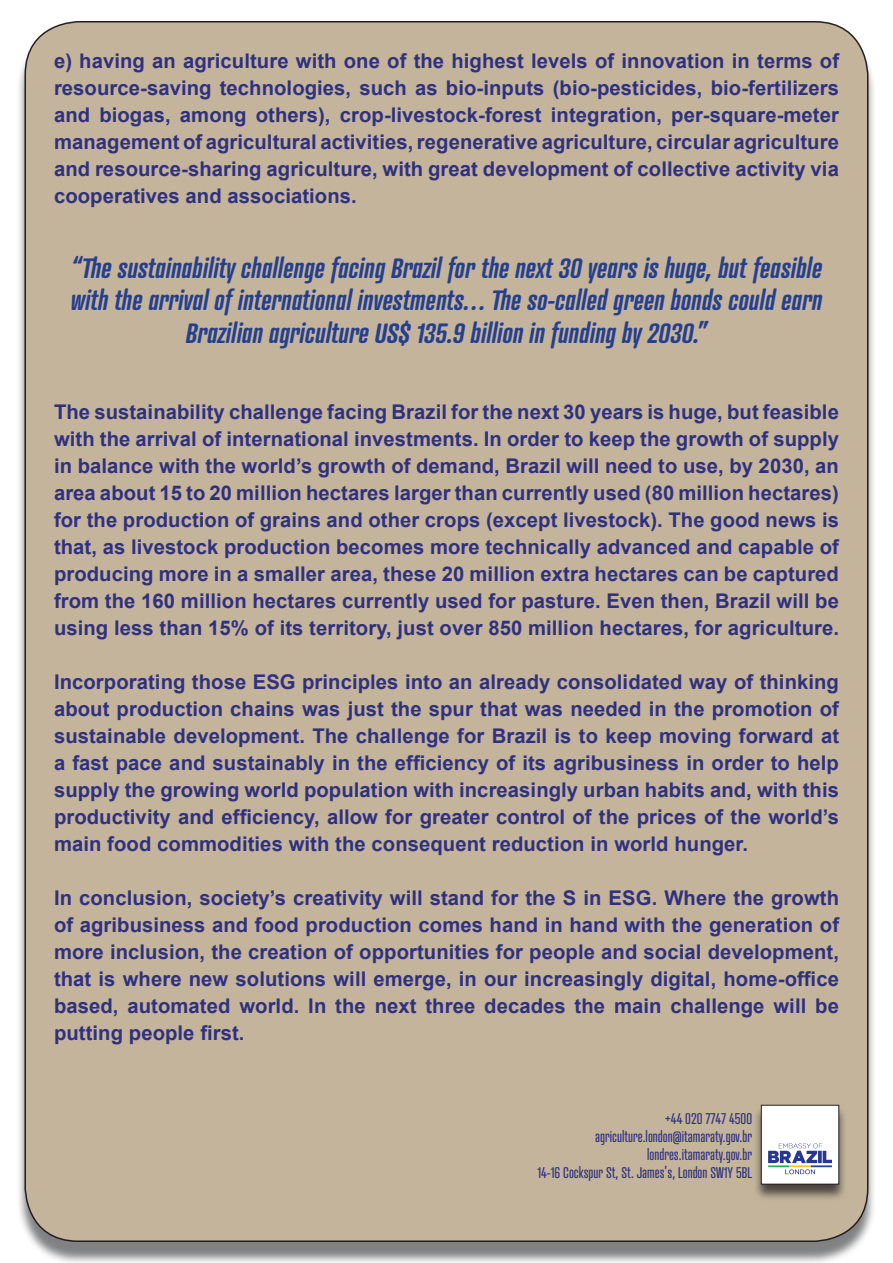
<style>
.page{position:relative;width:893px;height:1263px;background:#fff}
.page>*{position:absolute;margin:0;border:0;box-sizing:border-box;transform-origin:0 0}
.t1{font:italic 600 27px/32.4px "Atrament";color:#253f8e;text-align:center}
.t2{font:700 20.25px/27px "Arial";letter-spacing:.005em;color:#30317e;text-align:justify}
.t3{font:15px "Atrament";color:#30317e}
</style>
<div class="page">
<div style="left:16px;top:28px;width:860px;height:1235px;background:#57585a;opacity:.75"></div>
<div style="left:25px;top:22px;width:843px;height:1219px;background:#c3b49b;border-radius:53px"></div>
<div style="left:753px;top:1105px;width:94px;height:96px;background:#231f20;opacity:.75"></div>
<div style="left:761px;top:1105px;width:78px;height:79px;background:#fff"></div>
<div style="left:761px;top:1105px;width:78px;height:79px;border:1px solid #231f20"></div>
<svg style="left:768px;top:1143px;width:64px;height:31px"></svg>
<p class="t2" style="left:54px;top:48px;width:787px">e) having an agriculture with one of the highest levels of innovation in terms of resource-saving technologies, such as bio-inputs (bio-pesticides, bio-fertilizers and biogas, among others), crop-livestock-forest integration, per-square-meter management of agricultural activities, regenerative agriculture, circular agriculture and resource-sharing agriculture, with great development of collective activity via cooperatives and associations.</p>
<p class="t1" style="left:71px;top:251px;width:753px">“The sustainability challenge facing Brazil for the next 30 years is huge, but feasible with the arrival of international investments… The so-called green bonds could earn<br>Brazilian agriculture US$ 135.9 billion in funding by 2030.”</p>
<p class="t2" style="left:54px;top:399px;width:787px">The sustainability challenge facing Brazil for the next 30 years is huge, but feasible with the arrival of international investments. In order to keep the growth of supply in balance with the world’s growth of demand, Brazil will need to use, by 2030, an area about 15 to 20 million hectares larger than currently used (80 million hectares) for the production of grains and other crops (except livestock). The good news is that, as livestock production becomes more technically advanced and capable of producing more in a smaller area, these 20 million extra hectares can be captured from the 160 million hectares currently used for pasture. Even then, Brazil will be using less than 15% of its territory, just over 850 million hectares, for agriculture.</p>
<p class="t2" style="left:54px;top:669px;width:787px">Incorporating those ESG principles into an already consolidated way of thinking about production chains was just the spur that was needed in the promotion of sustainable development. The challenge for Brazil is to keep moving forward at a fast pace and sustainably in the efficiency of its agribusiness in order to help supply the growing world population with increasingly urban habits and, with this productivity and efficiency, allow for greater control of the prices of the world’s main food commodities with the consequent reduction in world hunger.</p>
<p class="t2" style="left:54px;top:885px;width:787px">In conclusion, society’s creativity will stand for the S in ESG. Where the growth of agribusiness and food production comes hand in hand with the generation of more inclusion, the creation of opportunities for people and social development, that is where new solutions will emerge, in our increasingly digital, home-office based, automated world. In the next three decades the main challenge will be putting people first.</p>
<p class="t3" style="left:665px;top:1109px;width:89px">+44 020 7747 4500</p>
<p class="t3" style="left:595px;top:1127px;width:158px">agriculture.london@itamaraty.gov.br</p>
<p class="t3" style="left:647px;top:1145px;width:106px">londres.itamaraty.gov.br</p>
<p class="t3" style="left:537px;top:1163px;width:216px">14-16 Cockspur St, St. James’s, London SW1Y 5BL</p>
</div>
